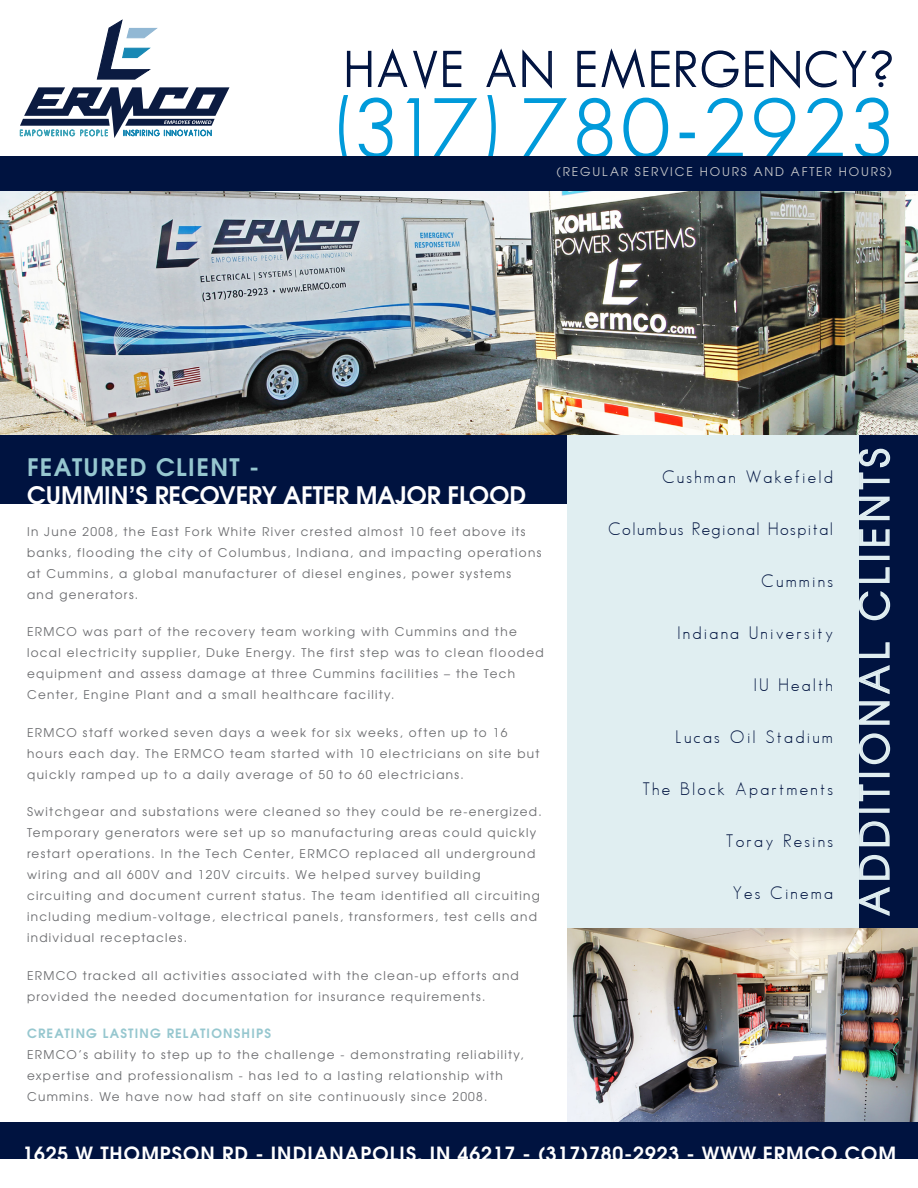
<style>
.page{position:relative;width:918px;height:1188px;background:#fff}
.page>*{position:absolute;margin:0;border:0;box-sizing:border-box;transform-origin:0 0}
.t1{font:82.5px "MAXIMO";letter-spacing:.1em;color:#009ada}
.t2{font:49.5px "MAXIMO";letter-spacing:.1em;color:#001340}
.t3{font:39.3px "Te X Gyre Adventor";letter-spacing:.15em;color:#e0eef1;scale:.95 1}
.t4{font:700 24px "Te X Gyre Adventor";letter-spacing:.025em;color:#fff}
.t5{font:700 24px "Te X Gyre Adventor";color:#fff}
.t6{font:700 24px "Te X Gyre Adventor";letter-spacing:.025em;color:#96c7cf}
.t7{font:700 24px "Te X Gyre Adventor";letter-spacing:.06em;color:#96c7cf}
.t8{font:700 19.5px "Te X Gyre Adventor";letter-spacing:.055em;color:#fff}
.t9{font:18px "MAXIMO";letter-spacing:.16em;color:#001340}
.t10{font:18px "MAXIMO";letter-spacing:.12em;color:#001340}
.t11{font:700 12.75px "Te X Gyre Adventor";letter-spacing:.09em;color:#96c7cf}
.t12{font:12px/21px "Te X Gyre Adventor";letter-spacing:.11em;color:#6c6d70}
.t13{font:12px "Te X Gyre Adventor";letter-spacing:.155em;color:#c7c8ca}
</style>
<div class="page">
<img style="left:567px;top:928px;width:351px;height:195px">
<svg style="left:577px;top:48px;width:93px;height:41px"></svg>
<svg style="left:676px;top:50px;width:63px;height:38px"></svg>
<svg style="left:745px;top:49px;width:147px;height:40px"></svg>
<svg style="left:338px;top:48px;width:141px;height:109px"></svg>
<svg style="left:485px;top:48px;width:83px;height:109px"></svg>
<svg style="left:576px;top:97px;width:37px;height:60px"></svg>
<svg style="left:623px;top:97px;width:46px;height:60px"></svg>
<div style="left:680px;top:133px;width:15px;height:5px;border:2px solid #009ada"></div>
<svg style="left:704px;top:97px;width:40px;height:60px"></svg>
<svg style="left:753px;top:97px;width:43px;height:60px"></svg>
<svg style="left:804px;top:97px;width:40px;height:60px"></svg>
<svg style="left:854px;top:97px;width:36px;height:60px"></svg>
<div style="left:0;top:1123px;width:918px;height:36px;background:#001340"></div>
<svg style="left:96px;top:19px;width:62px;height:61px"></svg>
<svg style="left:20px;top:87px;width:209px;height:51px"></svg>
<div style="left:0;top:157px;width:918px;height:36px;background:#001340"></div>
<img style="left:0;top:192px;width:918px;height:243px">
<div style="left:0;top:436px;width:567px;height:68px;background:#001340"></div>
<div style="left:859px;top:436px;width:59px;height:492px;background:#001340"></div>
<svg style="left:859px;top:854px;width:31px;height:62px"></svg>
<svg style="left:859px;top:821px;width:31px;height:26px"></svg>
<div style="left:859px;top:809px;width:31px;height:4px;border:2px solid #e0eef1"></div>
<svg style="left:859px;top:784px;width:31px;height:18px"></svg>
<div style="left:859px;top:773px;width:31px;height:4px;border:2px solid #e0eef1"></div>
<svg style="left:859px;top:733px;width:32px;height:32px"></svg>
<svg style="left:859px;top:642px;width:31px;height:83px"></svg>
<svg style="left:859px;top:591px;width:32px;height:30px"></svg>
<svg style="left:859px;top:567px;width:31px;height:16px"></svg>
<div style="left:859px;top:556px;width:31px;height:4px;border:2px solid #e0eef1"></div>
<svg style="left:859px;top:529px;width:31px;height:17px"></svg>
<svg style="left:859px;top:496px;width:31px;height:25px"></svg>
<svg style="left:859px;top:448px;width:32px;height:42px"></svg>
<div style="left:567px;top:436px;width:292px;height:492px;background:#e0eef1"></div>
<p class="t2" style="left:346px;top:42px;width:548px">HAVE AN EMERGENCY?</p>
<p class="t1" style="left:337px;top:82px;width:556px">(317) 780-2923</p>
<p class="t13" style="left:557px;top:163px;width:337px">(REGULAR SERVICE HOURS AND AFTER HOURS)</p>
<p class="t6" style="left:19px;top:431px;width:245px">FEATURED PROJECT -</p>
<p class="t4" style="left:19px;top:460px;width:474px">INDIANAPOLIS INTERNATIONAL AIRPORT</p>
<p class="t12" style="left:27px;top:520px;width:516px">In June 2008, the East Fork White River crested almost 10 feet above its banks, flooding the city of Columbus, Indiana, and impacting operations at Cummins, a global manufacturer of diesel engines, power systems<br>and generators.</p>
<p class="t12" style="left:27px;top:621px;width:518px">ERMCO was part of the recovery team working with Cummins and the local electricity supplier, Duke Energy. The first step was to clean flooded equipment and assess damage at three Cummins facilities – the Tech Center, Engine Plant and a small healthcare facility.</p>
<p class="t12" style="left:27px;top:721px;width:514px">ERMCO staff worked seven days a week for six weeks, often up to 16 hours each day. The ERMCO team started with 10 electricians on site but quickly ramped up to a daily average of 50 to 60 electricians.</p>
<p class="t12" style="left:27px;top:801px;width:516px">Switchgear and substations were cleaned so they could be re-energized.<br>Temporary generators were set up so manufacturing areas could quickly restart operations. In the Tech Center, ERMCO replaced all underground wiring and all 600V and 120V circuits. We helped survey building circuiting and document current status. The team identified all circuiting including medium-voltage, electrical panels, transformers, test cells and individual receptacles.</p>
<p class="t12" style="left:27px;top:964px;width:493px">ERMCO tracked all activities associated with the clean-up efforts and provided the needed documentation for insurance requirements.</p>
<p class="t11" style="left:27px;top:1023px;width:246px">CREATING LASTING RELATIONSHIPS</p>
<p class="t12" style="left:27px;top:1044px;width:498px">ERMCO’s ability to step up to the challenge - demonstrating reliability, expertise and professionalism - has led to a lasting relationship with<br>Cummins. We have now had staff on site continuously since 2008.</p>
<p class="t7" style="left:27px;top:446px;width:234px">FEATURED CLIENT -</p>
<p class="t5" style="left:27px;top:475px;width:501px">CUMMIN’S RECOVERY AFTER MAJOR FLOOD</p>
<p class="t9" style="left:663px;top:466px;width:171px">Cushman Wakefield</p>
<p class="t10" style="left:609px;top:518px;width:225px">Columbus Regional Hospital</p>
<p class="t9" style="left:762px;top:570px;width:72px">Cummins</p>
<p class="t9" style="left:677px;top:622px;width:157px">Indiana University</p>
<p class="t9" style="left:754px;top:674px;width:80px">IU Health</p>
<p class="t9" style="left:676px;top:726px;width:158px">Lucas Oil Stadium</p>
<p class="t9" style="left:643px;top:778px;width:191px">The Block Apartments</p>
<p class="t9" style="left:726px;top:830px;width:108px">Toray Resins</p>
<p class="t9" style="left:733px;top:882px;width:101px">Yes Cinema</p>
<p class="t3" style="left:843px;top:915px;width:493px;rotate:-90deg">ADDITIONAL CLIENTS</p>
<p class="t8" style="left:22px;top:1137px;width:875px">1625 W THOMPSON RD - INDIANAPOLIS, IN 46217 - (317)780-2923 - WWW.ERMCO.COM</p>
</div>
